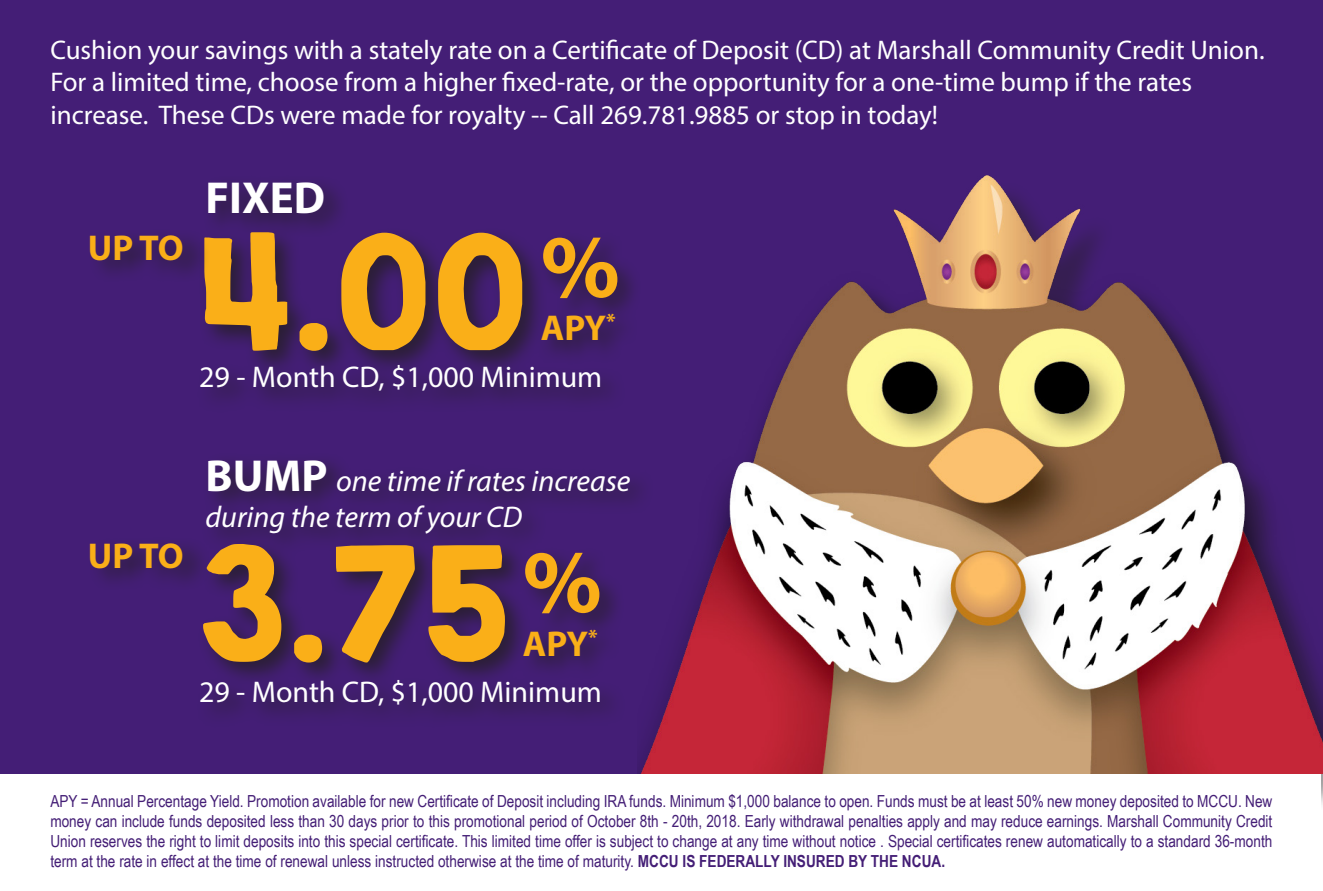
<style>
.page{position:relative;width:1323px;height:891px;background:#fff}
.page>*{position:absolute;margin:0;border:0;box-sizing:border-box;transform-origin:0 0}
.t1{font:141.6px "KGHAPPY Solid";color:#faaf18}
.t2{font:700 90px "Myriad Pro";color:#faaf18}
.t3{font:700 45px "Myriad Pro";color:#fff}
.t4{font:700 36px "Myriad Pro";letter-spacing:-.01em;color:#faaf18}
.t5{font:30px "Myriad Pro";color:#fff}
.t6{font:italic 30px/36px "Myriad Pro";color:#fff}
.t7{font:27px/32.4px "Myriad Pro";color:#fff}
.t8{font:16.5px/19.8px "Arial Narrow";color:#441e76;text-align:justify}
.s1{font-weight:700;font-style:normal;font-size:45px}
.s2{font-weight:700}
</style>
<div class="page">
<div style="left:0;top:0;width:1323px;height:774px;background:#441e76"></div>
<div style="left:196px;top:175px;width:447px;height:239px;background:#231f20;opacity:.75"></div>
<div style="left:196px;top:452px;width:459px;height:277px;background:#231f20;opacity:.75"></div>
<img style="left:637px;top:176px;width:686px;height:598px">
<div style="left:88px;top:229px;width:124px;height:55px;background:#231f20;opacity:.75"></div>
<div style="left:88px;top:537px;width:124px;height:55px;background:#231f20;opacity:.75"></div>
<p class="t7" style="left:50px;top:33px;width:1216px">Cushion your savings with a stately rate on a Certificate of Deposit (CD) at Marshall Community Credit Union.<br>For a limited time, choose from a higher fixed-rate, or the opportunity for a one-time bump if the rates increase. These CDs were made for royalty -- Call 269.781.9885 or stop in today!</p>
<p class="t4" style="left:88px;top:224px;width:97px">UP TO</p>
<p class="t3" style="left:206px;top:169px;width:121px">FIXED</p>
<p class="t1" style="left:187px;top:184px;width:342px">4.00</p>
<p class="t2" style="left:541px;top:208px;width:81px">%</p>
<p class="t4" style="left:541px;top:305px;width:77px">APY<sup>*</sup></p>
<p class="t5" style="left:199px;top:358px;width:405px">29 - Month CD, $1,000 Minimum</p>
<p class="t4" style="left:88px;top:532px;width:97px">UP TO</p>
<p class="t6" style="left:206px;top:462px;width:426px"><span class="s1">BUMP</span> one time if rates increase during the term of your CD</p>
<p class="t1" style="left:187px;top:496px;width:325px">3.75</p>
<p class="t2" style="left:523px;top:523px;width:81px">%</p>
<p class="t4" style="left:523px;top:620px;width:77px">APY<sup>*</sup></p>
<p class="t5" style="left:199px;top:673px;width:404px">29 - Month CD, $1,000 Minimum</p>
<p class="t8" style="left:50px;top:790px;width:1224px">APY = Annual Percentage Yield. Promotion available for new Certificate of Deposit including IRA funds. Minimum $1,000 balance to open. Funds must be at least 50% new money deposited to MCCU. New money can include funds deposited less than 30 days prior to this promotional period of October 8th - 20th, 2018. Early withdrawal penalties apply and may reduce earnings. Marshall Community Credit Union reserves the right to limit deposits into this special certificate. This limited time offer is subject to change at any time without notice . Special certificates renew automatically to a standard 36-month term at the rate in effect at the time of renewal unless instructed otherwise at the time of maturity. <span class="s2">MCCU IS FEDERALLY INSURED BY THE NCUA.</span></p>
</div>
